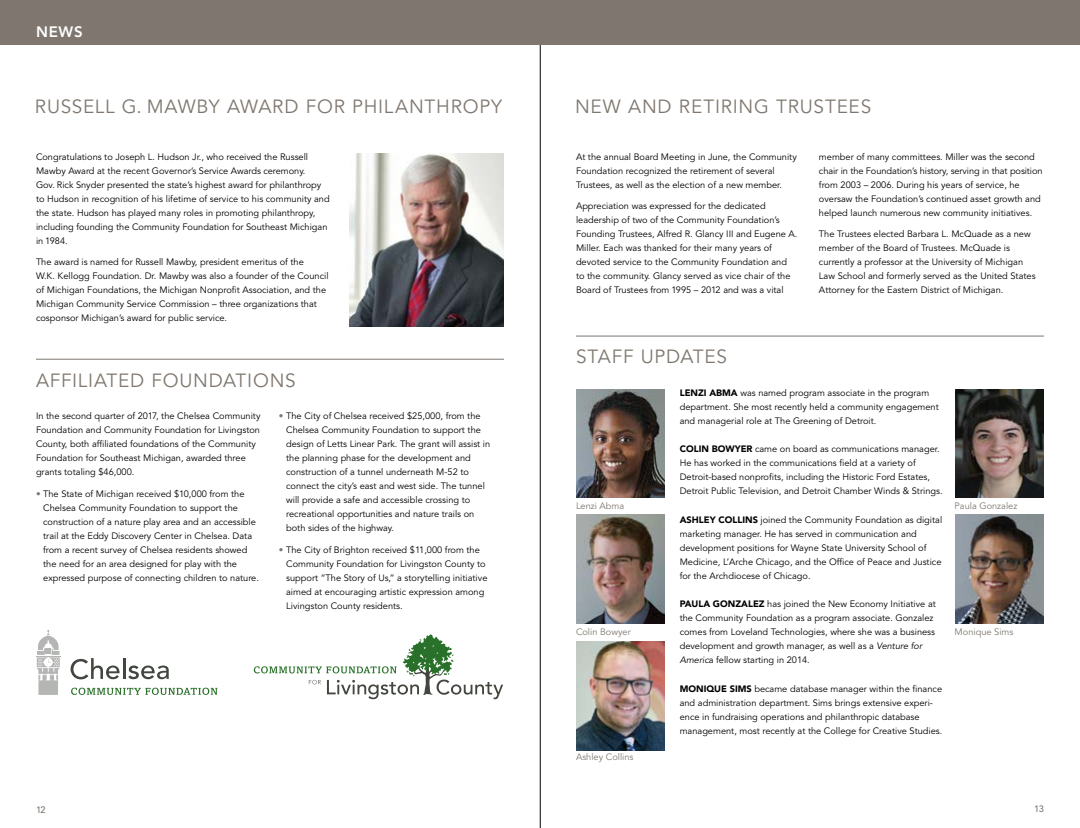
<style>
.page{position:relative;width:1080px;height:828px;background:#fff}
.page>*{position:absolute;margin:0;border:0;box-sizing:border-box;transform-origin:0 0}
.t1{font:19px "Avenir LT Std";letter-spacing:.04em;color:#7f776f}
.t2{font:800 15px "Avenir LT Std";color:#fff}
.t3{font:9.2px/14px "Avenir LT Std";color:#000}
.t4{font:9.2px "Avenir LT Std";color:#7f776f}
.t5{font:500 9.2px "Avenir LT Std";color:#7f776f}
.s1{color:#7f776f}
.s2{font-weight:900}
.s3{font-style:italic}
</style>
<div class="page">
<hr style="left:540px;top:0;width:1px;height:828px;background:#000">
<div style="left:0;top:0;width:1080px;height:45px;background:#7f776f"></div>
<hr style="left:576px;top:336px;width:468px;height:1px;background:#7f776f">
<img style="left:350px;top:153px;width:154px;height:173px">
<img style="left:576px;top:389px;width:89px;height:108px">
<img style="left:576px;top:515px;width:89px;height:108px">
<img style="left:576px;top:642px;width:89px;height:108px">
<img style="left:955px;top:389px;width:89px;height:108px">
<img style="left:955px;top:515px;width:89px;height:108px">
<hr style="left:36px;top:359px;width:468px;height:1px;background:#7f776f">
<svg style="left:254px;top:634px;width:249px;height:65px"></svg>
<svg style="left:36px;top:630px;width:25px;height:65px"></svg>
<svg style="left:71px;top:658px;width:49px;height:21px"></svg>
<hr style="left:123px;top:658px;width:2px;height:21px;background:#41463e">
<svg style="left:128px;top:666px;width:41px;height:13px"></svg>
<svg style="left:71px;top:688px;width:147px;height:7px"></svg>
<h2 class="t2" style="left:36px;top:23px;width:48px">NEWS</h2>
<h1 class="t1" style="left:35px;top:96px;width:469px">RUSSELL G. MAWBY AWARD FOR PHILANTHROPY</h1>
<p class="t3" style="left:36px;top:150px;width:295px">Congratulations to Joseph L. Hudson Jr., who received the Russell Mawby Award at the recent Governor’s Service Awards ceremony.<br>Gov. Rick Snyder presented the state’s highest award for philanthropy to Hudson in recognition of his lifetime of service to his community and the state. Hudson has played many roles in promoting philanthropy, including founding the Community Foundation for Southeast Michigan in 1984.</p>
<p class="t3" style="left:36px;top:255px;width:294px">The award is named for Russell Mawby, president emeritus of the<br>W.K. Kellogg Foundation. Dr. Mawby was also a founder of the Council of Michigan Foundations, the Michigan Nonprofit Association, and the Michigan Community Service Commission – three organizations that cosponsor Michigan’s award for public service.</p>
<h1 class="t1" style="left:36px;top:369px;width:261px">AFFILIATED FOUNDATIONS</h1>
<p class="t3" style="left:36px;top:409px;width:226px">In the second quarter of 2017, the Chelsea Community Foundation and Community Foundation for Livingston County, both affiliated foundations of the Community Foundation for Southeast Michigan, awarded three grants totaling $46,000.</p>
<p class="t3" style="left:43px;top:487px;width:217px;text-indent:-7px"><span class="s1">•</span> The State of Michigan received $10,000 from the Chelsea Community Foundation to support the construction of a nature play area and an accessible trail at the Eddy Discovery Center in Chelsea. Data from a recent survey of Chelsea residents showed the need for an area designed for play with the expressed purpose of connecting children to nature.</p>
<p class="t3" style="left:286px;top:410px;width:206px;text-indent:-7px"><span class="s1">•</span> The City of Chelsea received $25,000, from the Chelsea Community Foundation to support the design of Letts Linear Park. The grant will assist in the planning phase for the development and construction of a tunnel underneath M-52 to connect the city’s east and west side. The tunnel will provide a safe and accessible crossing to recreational opportunities and nature trails on both sides of the highway.</p>
<p class="t3" style="left:286px;top:543px;width:203px;text-indent:-7px"><span class="s1">•</span> The City of Brighton received $11,000 from the Community Foundation for Livingston County to support “The Story of Us,” a storytelling initiative aimed at encouraging artistic expression among Livingston County residents.</p>
<h1 class="t1" style="left:575px;top:96px;width:298px">NEW AND RETIRING TRUSTEES</h1>
<p class="t3" style="left:576px;top:150px;width:222px">At the annual Board Meeting in June, the Community<br>Foundation recognized the retirement of several<br>Trustees, as well as the election of a new member.</p>
<p class="t3" style="left:576px;top:199px;width:223px">Appreciation was expressed for the dedicated leadership of two of the Community Foundation’s Founding Trustees, Alfred R. Glancy III and Eugene A.<br>Miller. Each was thanked for their many years of devoted service to the Community Foundation and to the community. Glancy served as vice chair of the Board of Trustees from 1995 – 2012 and was a vital</p>
<h1 class="t1" style="left:576px;top:346px;width:153px">STAFF UPDATES</h1>
<p class="t3" style="left:819px;top:150px;width:225px">member of many committees. Miller was the second chair in the Foundation’s history, serving in that position from 2003 – 2006. During his years of service, he oversaw the Foundation’s continued asset growth and helped launch numerous new community initiatives.</p>
<p class="t3" style="left:819px;top:227px;width:218px">The Trustees elected Barbara L. McQuade as a new member of the Board of Trustees. McQuade is currently a professor at the University of Michigan Law School and formerly served as the United States Attorney for the Eastern District of Michigan.</p>
<p class="t3" style="left:680px;top:386px;width:261px"><span class="s2">LENZI ABMA</span> was named program associate in the program department. She most recently held a community engagement and managerial role at The Greening of Detroit.</p>
<p class="t3" style="left:680px;top:443px;width:264px"><span class="s2">COLIN BOWYER</span> came on board as communications manager.<br>He has worked in the communications field at a variety of Detroit-based nonprofits, including the Historic Ford Estates, Detroit Public Television, and Detroit Chamber Winds &amp; Strings.</p>
<p class="t3" style="left:680px;top:513px;width:264px"><span class="s2">ASHLEY COLLINS</span> joined the Community Foundation as digital marketing manager. He has served in communication and development positions for Wayne State University School of Medicine, L’Arche Chicago, and the Office of Peace and Justice for the Archdiocese of Chicago.</p>
<p class="t3" style="left:680px;top:597px;width:258px"><span class="s2">PAULA GONZALEZ</span> has joined the New Economy Initiative at the Community Foundation as a program associate. Gonzalez comes from Loveland Technologies, where she was a business development and growth manager, as well as a <span class="s3">Venture for Americ</span>a fellow starting in 2014.</p>
<p class="t3" style="left:680px;top:682px;width:264px"><span class="s2">MONIQUE SIMS</span> became database manager within the finance and administration department. Sims brings extensive experi&shy;ence in fundraising operations and philanthropic database management, most recently at the College for Creative Studies.</p>
<p class="t4" style="left:576px;top:500px;width:50px">Lenzi Abma</p>
<p class="t4" style="left:955px;top:500px;width:64px">Paula Gonzalez</p>
<p class="t4" style="left:576px;top:626px;width:56px">Colin Bowyer</p>
<p class="t4" style="left:955px;top:626px;width:60px">Monique Sims</p>
<p class="t4" style="left:576px;top:751px;width:59px">Ashley Collins</p>
<p class="t5" style="left:36px;top:805px;width:11px">12</p>
<p class="t5" style="left:1034px;top:804px;width:11px">13</p>
</div>
